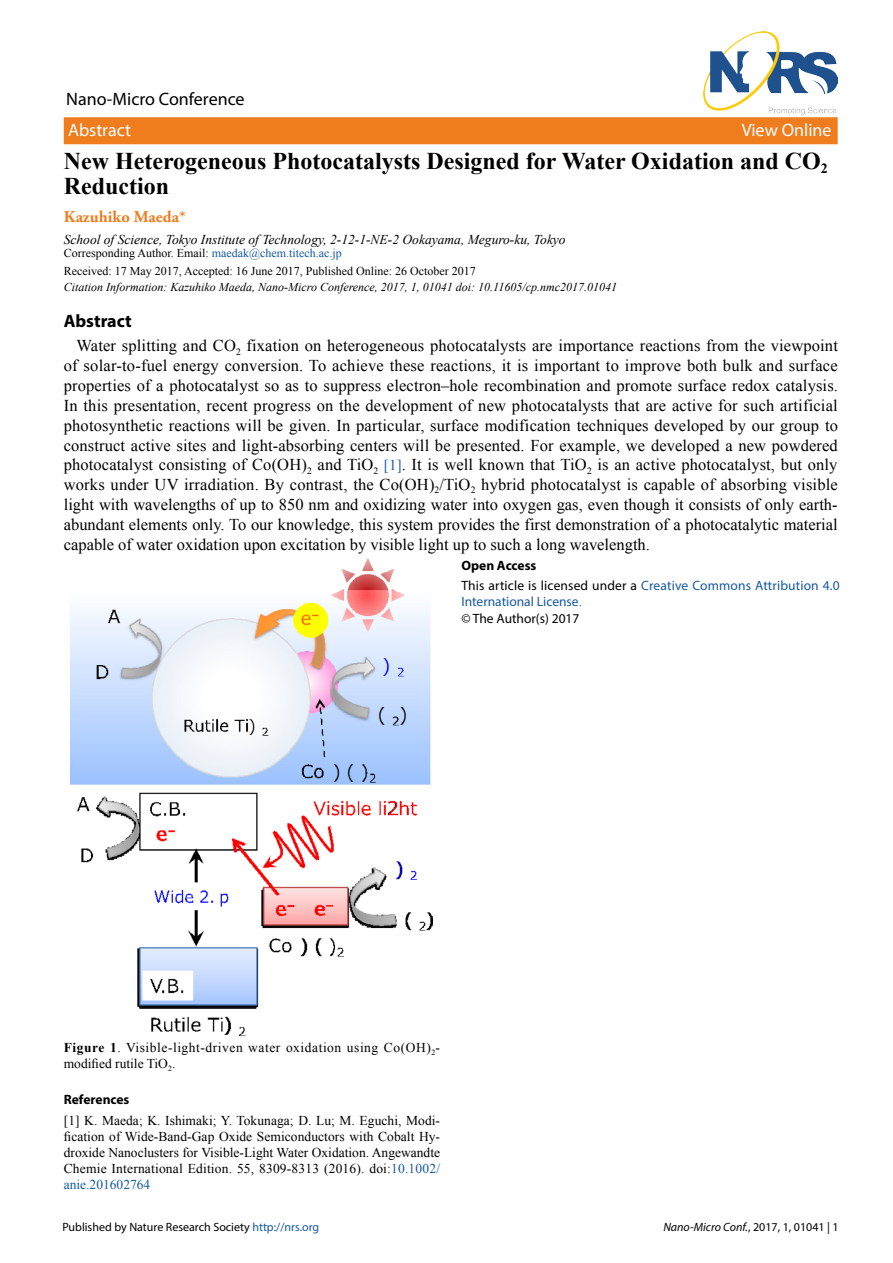
<style>
.page{position:relative;width:893px;height:1263px;background:#fff}
.page>*{position:absolute;margin:0;border:0;box-sizing:border-box;transform-origin:0 0}
.nmc-title{font:700 24px/25.5px "Times New Roman";color:#000}
.t1{font:18px "Myriad Pro";color:#000}
.t2{font:18px "Myriad Pro";color:#fff}
.nmc-head-abstract{font:700 18px "Myriad Pro";color:#000}
.nmc-abstract{font:16.5px/19.8px "Times New Roman";color:#000;text-align:justify}
.nmc-contributors{font:700 16.5px "Adobe Garamond Pro";color:#ef7c1d}
.nmc-references{font:13.5px/16.2px "Times New Roman";letter-spacing:.015em;color:#000;text-align:justify}
.nmc-author-address{font:italic 13.5px "Times New Roman";color:#000}
.nmc-content-copyrigh{font:13.5px/16.2px "Myriad Pro";letter-spacing:.01em;color:#16599f}
.nmc-figure-caption{font:13.5px/16.2px "Times New Roman";letter-spacing:.04em;color:#000}
.nmc-content-copyrigh-2{font:13.5px "Myriad Pro";color:#000}
.nmc-head-references{font:700 13.5px "Myriad Pro";color:#000}
.nmc-head-copyright{font:700 13.5px "Myriad Pro";color:#000}
.nmc-citation-informa{font:italic 12px "Times New Roman";color:#000}
.nmc-history{font:12px "Times New Roman";color:#000}
.nmc-information-corr{font:12px "Times New Roman";color:#000}
.t3{font:12px "Myriad Pro";color:#000}
.t4{font:italic 12px "Myriad Pro";color:#000}
.s1{color:#16599f}
.s2{font-size:15px;color:#16599f}
.s3{color:#000}
.s4{font-family:"Times New Roman"}
.s5{font-weight:700}
.s6{font-style:normal}
</style>
<div class="page">
<div style="left:64px;top:117px;width:774px;height:27px;background:#ef7c1d"></div>
<img style="left:703px;top:32px;width:135px;height:83px">
<img style="left:71px;top:559px;width:361px;height:476px">
<p class="t1" style="left:66px;top:88px;width:180px">Nano-Micro Conference</p>
<p class="t2" style="left:68px;top:119px;width:65px">Abstract</p>
<p class="t2" style="left:742px;top:119px;width:91px">View Online</p>
<p class="nmc-title" style="left:64px;top:147px;width:765px">New Heterogeneous Photocatalysts Designed for Water Oxidation and CO<sub>2<br></sub>Reduction</p>
<p class="nmc-contributors" style="left:64px;top:207px;width:123px">Kazuhiko Maeda*</p>
<p class="nmc-author-address" style="left:64px;top:230px;width:503px">School of Science, Tokyo Institute of Technology, 2-12-1-NE-2 Ookayama, Meguro-ku, Tokyo</p>
<p class="nmc-information-corr" style="left:64px;top:245px;width:280px">Corresponding Author. Email: <span class="s1">maedak@chem.titech.ac.jp</span></p>
<p class="nmc-history" style="left:64px;top:263px;width:413px">Received: 17 May 2017, Accepted: 16 June 2017, Published Online: 26 October 2017</p>
<p class="nmc-citation-informa" style="left:64px;top:279px;width:555px">Citation Information: Kazuhiko Maeda, Nano-Micro Conference, 2017, 1, 01041 doi: 10.11605/cp.nmc2017.01041</p>
<p class="nmc-head-abstract" style="left:64px;top:309px;width:70px">Abstract</p>
<p class="nmc-abstract" style="left:64px;top:336px;width:776px;text-indent:13px">Water splitting and CO<sub>2</sub> fixation on heterogeneous photocatalysts are importance reactions from the viewpoint of solar-to-fuel energy conversion. To achieve these reactions, it is important to improve both bulk and surface properties of a photocatalyst so as to suppress electron–hole recombination and promote surface redox catalysis.<br>In this presentation, recent progress on the development of new photocatalysts that are active for such artificial photosynthetic reactions will be given. In particular, surface modification techniques developed by our group to construct active sites and light-absorbing centers will be presented. For example, we developed a new powdered photocatalyst consisting of Co(OH)<sub>2</sub> and TiO<sub>2</sub> <span class="s2">[1]</span>. It is well known that TiO<sub>2</sub> is an active photocatalyst, but only works under UV irradiation. By contrast, the Co(OH)<sub>2</sub>/TiO<sub>2</sub> hybrid photocatalyst is capable of absorbing visible light with wavelengths of up to 850 nm and oxidizing water into oxygen gas, even though it consists of only earth&shy;abundant elements only. To our knowledge, this system provides the first demonstration of a photocatalytic material capable of water oxidation upon excitation by visible light up to such a long wavelength.</p>
<p class="nmc-head-copyright" style="left:461px;top:556px;width:77px">Open Access</p>
<p class="nmc-content-copyrigh" style="left:461px;top:577px;width:380px"><span class="s3">This article is licensed under a</span> Creative Commons Attribution 4.0<br>International License<span class="s4">.</span></p>
<p class="nmc-content-copyrigh-2" style="left:461px;top:610px;width:120px">© The Author(s) 2017</p>
<p class="nmc-figure-caption" style="left:64px;top:1039px;width:378px"><span class="s5">Figure 1</span>. Visible-light-driven water oxidation using Co(OH)<sub>2</sub>- modified rutile TiO<sub>2</sub>.</p>
<p class="nmc-head-references" style="left:64px;top:1091px;width:67px">References</p>
<p class="nmc-references" style="left:64px;top:1111px;width:378px">[1] K. Maeda; K. Ishimaki; Y. Tokunaga; D. Lu; M. Eguchi, Modi&shy;fication of Wide-Band-Gap Oxide Semiconductors with Cobalt Hy&shy;droxide Nanoclusters for Visible-Light Water Oxidation. Angewandte Chemie International Edition. 55, 8309-8313 (2016). doi:<span class="s1">10.1002/ anie.201602764</span></p>
<p class="t3" style="left:62px;top:1219px;width:258px">Published by Nature Research Society <span class="s1">http://nrs.org</span></p>
<p class="t4" style="left:663px;top:1219px;width:177px">Nano-Micro Conf.<span class="s6">, 2017, 1, 01041 | 1</span></p>
</div>
